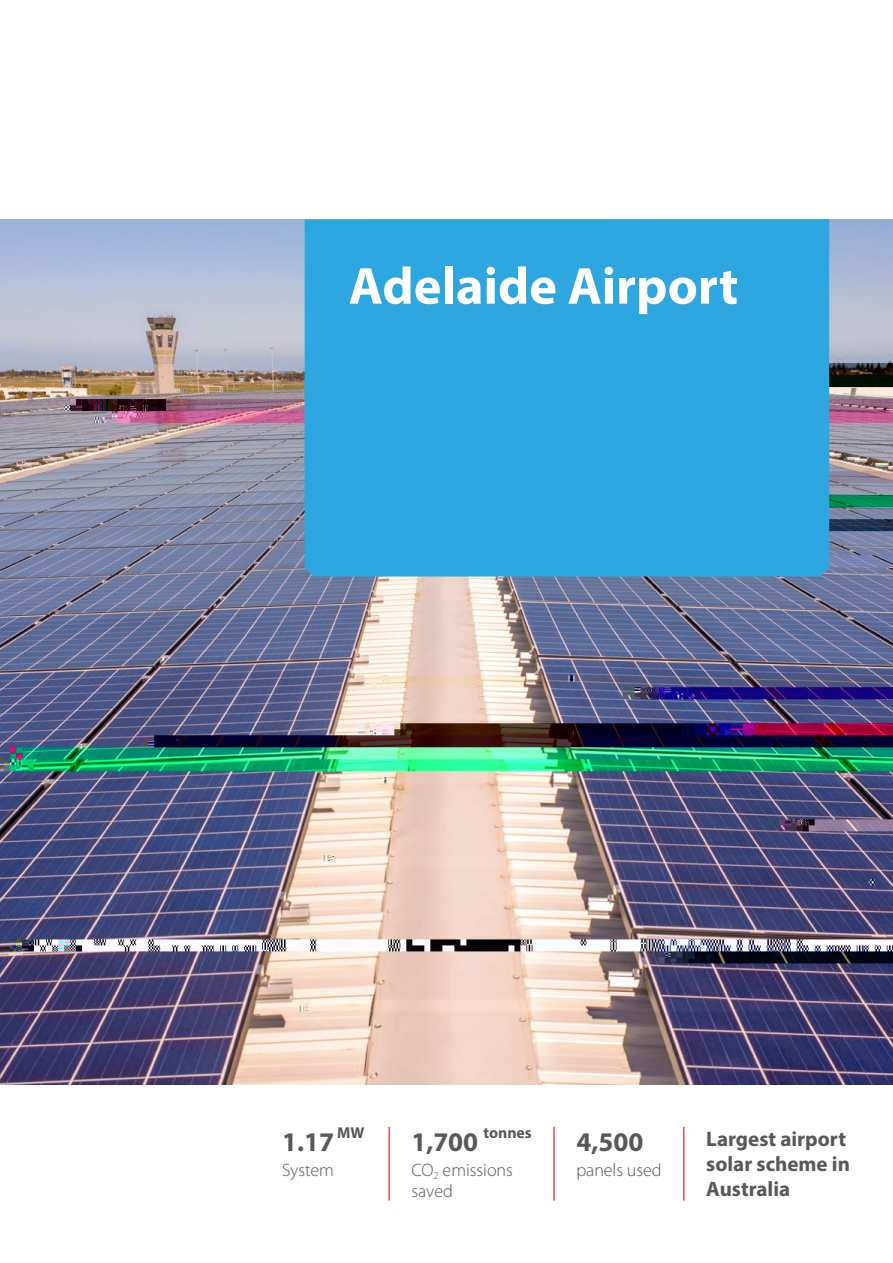
<style>
.page{position:relative;width:893px;height:1263px;background:#fff}
.page>*{position:absolute;margin:0;border:0;box-sizing:border-box;transform-origin:0 0}
.t1{font:700 52.5px "Myriad Pro";color:#fff}
.t2{font:700 27px "Myriad Pro";color:#5a5757}
.t3{font:700 21px/25.2px "Myriad Pro";color:#5a5757}
.t4{font:300 18px/21.6px "Myriad Pro";color:#5a5757}
.t5{font:700 15.75px "Myriad Pro";letter-spacing:-.005em;color:#5a5757}
.t6{font:700 15.75px "Myriad Pro";color:#5a5757}
</style>
<div class="page">
<img style="left:0;top:219px;width:893px;height:865px">
<hr style="left:389px;top:1127px;width:1px;height:73px;background:#e60013">
<hr style="left:553px;top:1127px;width:2px;height:73px;background:#e60013">
<hr style="left:683px;top:1127px;width:1px;height:73px;background:#e60013">
<div style="left:305px;top:219px;width:524px;height:357px;background:#2ea7e0"></div>
<h1 class="t1" style="left:349px;top:252px;width:391px">Adelaide Airport</h1>
<p class="t6" style="left:337px;top:1122px;width:29px">MW</p>
<p class="t2" style="left:282px;top:1124px;width:53px">1.17</p>
<p class="t4" style="left:282px;top:1159px;width:53px">System</p>
<p class="t2" style="left:411px;top:1124px;width:68px">1,700</p>
<p class="t5" style="left:483px;top:1122px;width:50px">tonnes</p>
<p class="t4" style="left:411px;top:1159px;width:103px">CO<sub>2</sub> emissions saved</p>
<p class="t2" style="left:576px;top:1124px;width:68px">4,500</p>
<p class="t4" style="left:576px;top:1159px;width:87px">panels used</p>
<p class="t3" style="left:706px;top:1125px;width:145px">Largest airport solar scheme in<br>Australia</p>
</div>
